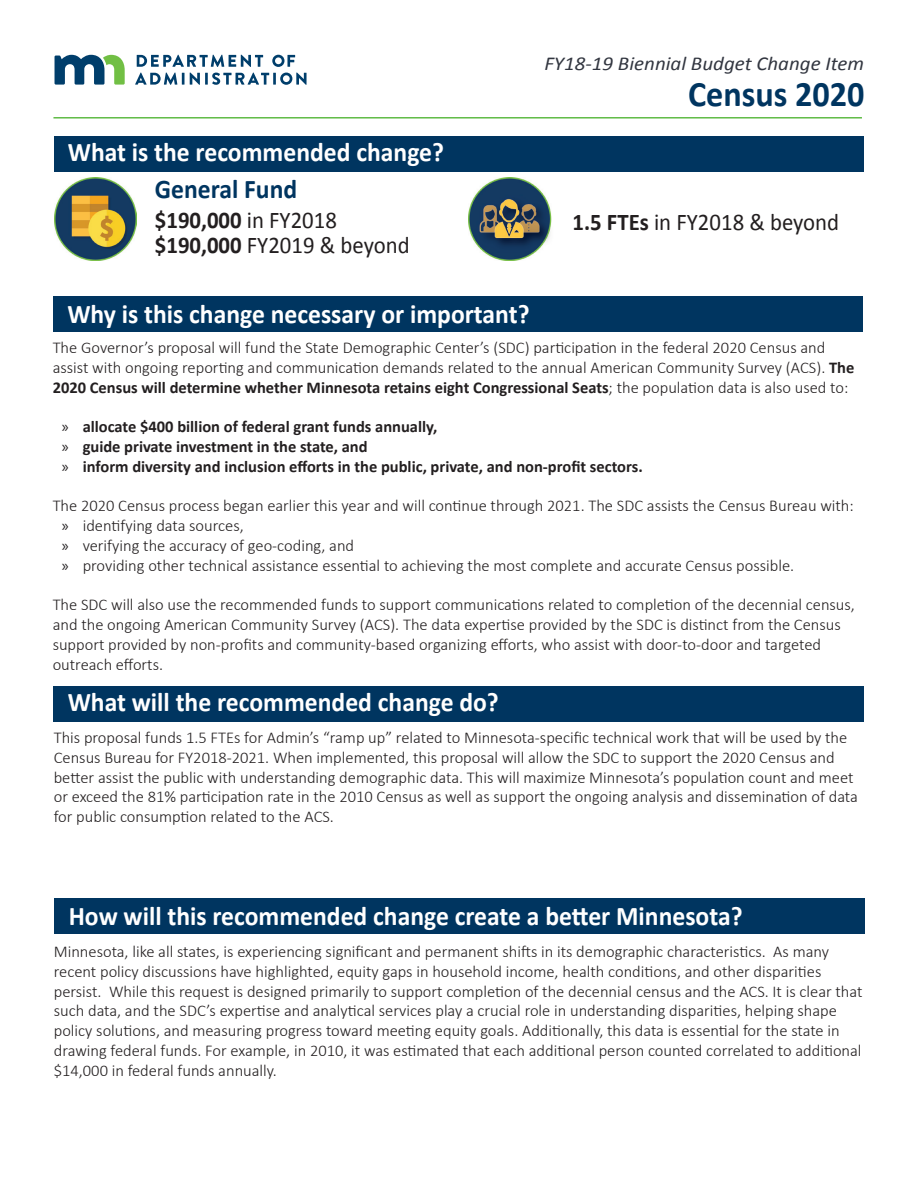
<style>
.page{position:relative;width:918px;height:1188px;background:#fff}
.page>*{position:absolute;margin:0;border:0;box-sizing:border-box;transform-origin:0 0}
.Brand_H1{font:700 36px "Calibri";color:#003560;scale:.95 1}
.Brand_H2{font:700 27px "Calibri";color:#fff;scale:.95 1}
.Brand_H3{font:700 27px "Calibri";color:#003560;scale:.95 1}
.H3_subhead{font:24px "Calibri";color:#231f20;scale:.95 1}
.H3_subhead-2{font:700 24px "Calibri";color:#231f20;scale:.95 1}
.Brand_subhead{font:italic 19.8px "Calibri";color:#323640;scale:1.06 1}
.Brand_P{font:300 16.5px/19.8px "Calibri";color:#231f20}
.t1{font:700 16.5px "Calibri";color:#231f20}
.s1{font-weight:400}
.s2{font-weight:700}
.s3{font-family:"Myriad Pro";font-weight:400}
</style>
<div class="page">
<hr style="left:53px;top:117px;width:809px;height:2px;background:#60bb46">
<img style="left:54px;top:177px;width:83px;height:83px">
<img style="left:468px;top:177px;width:84px;height:83px">
<div style="left:54px;top:136px;width:810px;height:35px;background:#003560"></div>
<div style="left:54px;top:686px;width:810px;height:36px;background:#003560"></div>
<div style="left:53px;top:296px;width:810px;height:36px;background:#003560"></div>
<svg style="left:55px;top:55px;width:70px;height:30px"></svg>
<svg style="left:137px;top:55px;width:126px;height:12px"></svg>
<svg style="left:272px;top:55px;width:23px;height:12px"></svg>
<svg style="left:135px;top:73px;width:172px;height:12px"></svg>
<div style="left:54px;top:899px;width:810px;height:35px;background:#003560"></div>
<p class="Brand_subhead" style="left:544px;top:50px;width:303px">FY18-19 Biennial Budget Change Item</p>
<h2 class="Brand_H2" style="left:68px;top:135px;width:398px">What is the recommended change?</h2>
<h3 class="Brand_H3" style="left:155px;top:171px;width:151px">General Fund</h3>
<p class="H3_subhead-2" style="left:155px;top:204px;width:193px">$190,000 <span class="s1">in FY2018</span></p>
<p class="H3_subhead" style="left:155px;top:230px;width:270px"><span class="s2">$190,000</span> FY2019 &amp; beyond</p>
<h1 class="Brand_H1" style="left:688px;top:71px;width:187px">Census 2020</h1>
<p class="H3_subhead" style="left:573px;top:207px;width:282px"><span class="s2">1.5 FTEs</span> in FY2018 &amp; beyond</p>
<h2 class="Brand_H2" style="left:67px;top:297px;width:488px">Why is this change necessary or important?</h2>
<p class="Brand_P" style="left:53px;top:337px;width:803px">The Governor’s proposal will fund the State Demographic Center’s (SDC) participation in the federal 2020 Census and assist with ongoing reporting and communication demands related to the annual American Community Survey (ACS). <span class="s2">The<br>2020 Census will determine whether Minnesota retains eight Congressional Seats</span>; the population data is also used to:</p>
<p class="t1" style="left:62px;top:416px;width:377px"><span class="s3">»</span> allocate $400 billion of federal grant funds annually,</p>
<p class="t1" style="left:62px;top:436px;width:308px"><span class="s3">»</span> guide private investment in the state, and</p>
<p class="t1" style="left:62px;top:456px;width:583px"><span class="s3">»</span> inform diversity and inclusion efforts in the public, private, and non-profit sectors.</p>
<p class="Brand_P" style="left:53px;top:496px;width:803px">The 2020 Census process began earlier this year and will continue through 2021. The SDC assists the Census Bureau with:</p>
<p class="Brand_P" style="left:62px;top:516px;width:184px"><span class="s3">»</span> identifying data sources,</p>
<p class="Brand_P" style="left:62px;top:535px;width:294px"><span class="s3">»</span> verifying the accuracy of geo-coding, and</p>
<p class="Brand_P" style="left:62px;top:555px;width:734px"><span class="s3">»</span> providing other technical assistance essential to achieving the most complete and accurate Census possible.</p>
<p class="Brand_P" style="left:53px;top:595px;width:804px">The SDC will also use the recommended funds to support communications related to completion of the decennial census, and the ongoing American Community Survey (ACS). The data expertise provided by the SDC is distinct from the Census support provided by non-profits and community-based organizing efforts, who assist with door-to-door and targeted outreach efforts.</p>
<h2 class="Brand_H2" style="left:68px;top:685px;width:455px">What will the recommended change do?</h2>
<p class="Brand_P" style="left:54px;top:727px;width:806px">This proposal funds 1.5 FTEs for Admin’s “ramp up” related to Minnesota-specific technical work that will be used by the Census Bureau for FY2018-2021. When implemented, this proposal will allow the SDC to support the 2020 Census and better assist the public with understanding demographic data. This will maximize Minnesota’s population count and meet or exceed the 81% participation rate in the 2010 Census as well as support the ongoing analysis and dissemination of data for public consumption related to the ACS.</p>
<h2 class="Brand_H2" style="left:69px;top:899px;width:711px">How will this recommended change create a better Minnesota?</h2>
<p class="Brand_P" style="left:54px;top:941px;width:810px">Minnesota, like all states, is experiencing significant and permanent shifts in its demographic characteristics. As many recent policy discussions have highlighted, equity gaps in household income, health conditions, and other disparities persist. While this request is designed primarily to support completion of the decennial census and the ACS. It is clear that such data, and the SDC’s expertise and analytical services play a crucial role in understanding disparities, helping shape policy solutions, and measuring progress toward meeting equity goals. Additionally, this data is essential for the state in drawing federal funds. For example, in 2010, it was estimated that each additional person counted correlated to additional $14,000 in federal funds annually.</p>
</div>
